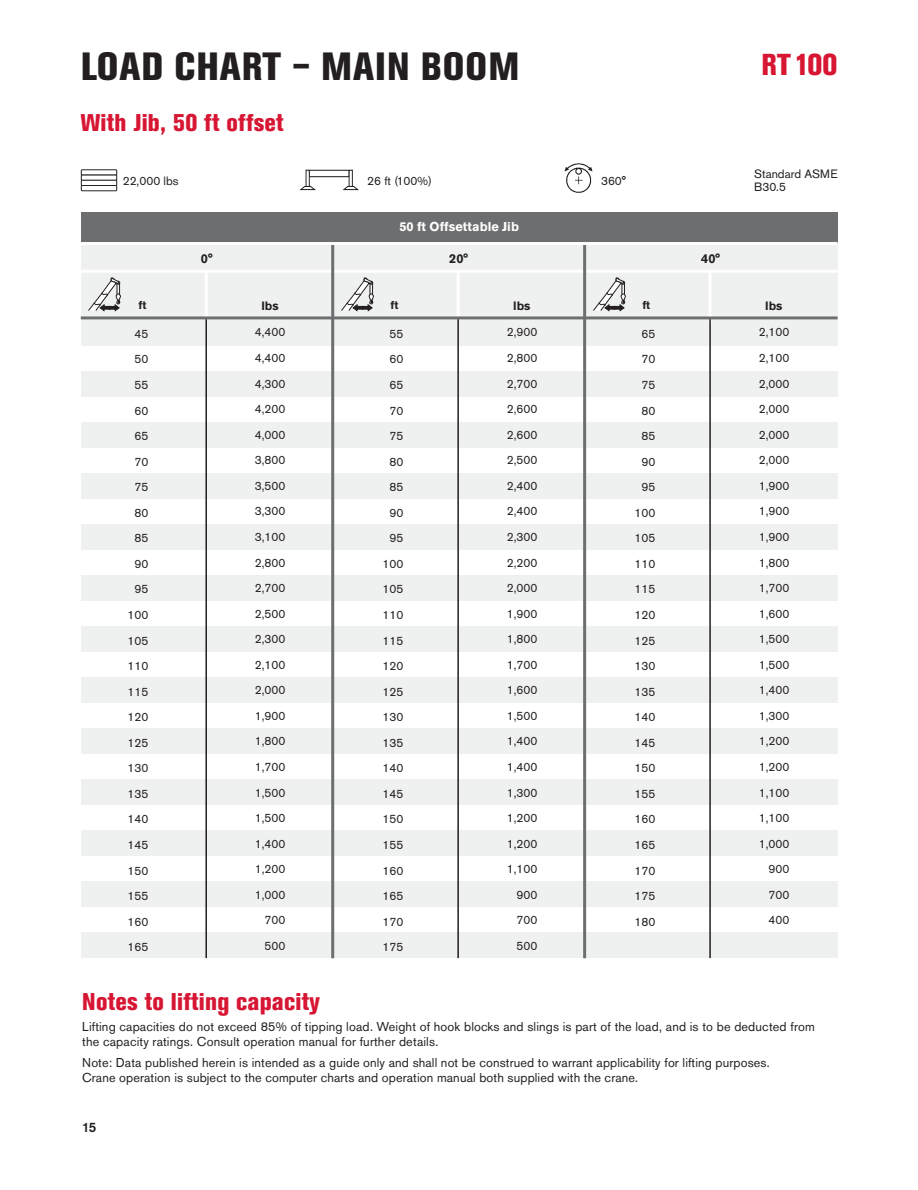
<style>
.page{position:relative;width:918px;height:1190px;background:#fff}
.page>*{position:absolute;margin:0;border:0;box-sizing:border-box;transform-origin:0 0}
.t1{font:800 39px "Akzidenz Grot Con BQ";letter-spacing:.025em;color:#231f20}
.t2{font:800 30px "Akzidenz Grot Con BQ";color:#d71634}
.t3{font:800 24px "Akzidenz Grot Con BQ";letter-spacing:.01em;color:#d71634}
.t4{font:500 13.5px "Akzidenz Grotesk BQ";color:#231f20}
.t5{font:12.75px/15px "Akzidenz Grotesk BQ";letter-spacing:.01em;color:#231f20}
.t6{font:700 12.75px "Akzidenz Grotesk BQ";color:#fff}
.t7{font:700 12.75px "Akzidenz Grotesk BQ";color:#231f20}
.t8{font:12px/25.5px "Akzidenz Grotesk BQ";color:#231f20;text-align:center}
.t9{font:700 12px "Akzidenz Grotesk BQ";color:#231f20}
.t10{font:700 11.25px "Akzidenz Grotesk BQ";color:#231f20}
</style>
<div class="page">
<div style="left:81px;top:212px;width:757px;height:31px;background:#6d6e70"></div>
<div style="left:81px;top:246px;width:757px;height:72px;background:#eff0f0"></div>
<div style="left:81px;top:320px;width:757px;height:25px;background:#eff0f0"></div>
<div style="left:81px;top:371px;width:757px;height:26px;background:#eff0f0"></div>
<div style="left:81px;top:422px;width:757px;height:26px;background:#eff0f0"></div>
<div style="left:81px;top:473px;width:757px;height:26px;background:#eff0f0"></div>
<div style="left:81px;top:524px;width:757px;height:26px;background:#eff0f0"></div>
<div style="left:81px;top:575px;width:757px;height:26px;background:#eff0f0"></div>
<div style="left:81px;top:626px;width:757px;height:26px;background:#eff0f0"></div>
<div style="left:81px;top:677px;width:757px;height:26px;background:#eff0f0"></div>
<div style="left:81px;top:728px;width:757px;height:26px;background:#eff0f0"></div>
<div style="left:81px;top:779px;width:757px;height:26px;background:#eff0f0"></div>
<div style="left:81px;top:830px;width:757px;height:26px;background:#eff0f0"></div>
<div style="left:81px;top:881px;width:757px;height:26px;background:#eff0f0"></div>
<div style="left:81px;top:932px;width:757px;height:26px;background:#eff0f0"></div>
<svg style="left:81px;top:169px;width:36px;height:6px"></svg>
<svg style="left:81px;top:175px;width:36px;height:6px"></svg>
<svg style="left:81px;top:180px;width:36px;height:6px"></svg>
<svg style="left:81px;top:185px;width:36px;height:6px"></svg>
<svg style="left:310px;top:170px;width:39px;height:7px"></svg>
<svg style="left:349px;top:170px;width:4px;height:16px"></svg>
<svg style="left:306px;top:170px;width:4px;height:16px"></svg>
<svg style="left:300px;top:186px;width:16px;height:4px"></svg>
<svg style="left:343px;top:186px;width:16px;height:4px"></svg>
<img style="left:564px;top:163px;width:29px;height:30px">
<hr style="left:205px;top:318px;width:2px;height:640px;background:#231f20">
<hr style="left:205px;top:270px;width:3px;height:47px;background:#fff">
<hr style="left:81px;top:270px;width:757px;height:3px;background:#fff">
<hr style="left:457px;top:318px;width:2px;height:640px;background:#231f20">
<hr style="left:457px;top:270px;width:3px;height:47px;background:#fff">
<hr style="left:709px;top:270px;width:3px;height:53px;background:#fff">
<hr style="left:331px;top:217px;width:3px;height:741px;background:#6d6e70">
<hr style="left:583px;top:217px;width:3px;height:741px;background:#6d6e70">
<hr style="left:81px;top:242px;width:757px;height:3px;background:#fff">
<svg style="left:88px;top:277px;width:33px;height:34px"></svg>
<svg style="left:341px;top:277px;width:33px;height:34px"></svg>
<svg style="left:593px;top:277px;width:33px;height:34px"></svg>
<hr style="left:709px;top:318px;width:2px;height:640px;background:#231f20">
<hr style="left:81px;top:316px;width:757px;height:3px;background:#6d6e70">
<h1 class="t1" style="left:81px;top:52px;width:440px">LOAD CHART – MAIN BOOM</h1>
<h2 class="t2" style="left:761px;top:53px;width:78px">RT100</h2>
<h3 class="t3" style="left:81px;top:114px;width:204px">With Jib, 50 ft offset</h3>
<p class="t8" style="left:123px;top:170px;width:57px">22,000 lbs</p>
<p class="t8" style="left:367px;top:170px;width:66px">26 ft (100%)</p>
<p class="t8" style="left:601px;top:170px;width:27px">360°</p>
<p class="t8" style="left:754px;top:169px;width:85px;line-height:12.8px;text-align:left">Standard ASME<br>B30.5</p>
<p class="t7" style="left:201px;top:254px;width:13px">0°</p>
<p class="t6" style="left:399px;top:222px;width:121px">50 ft Offsettable Jib</p>
<p class="t7" style="left:449px;top:254px;width:20px">20°</p>
<p class="t7" style="left:701px;top:254px;width:20px">40°</p>
<p class="t10" style="left:138px;top:301px;width:9px">ft</p>
<p class="t9" style="left:261px;top:301px;width:19px">lbs</p>
<p class="t10" style="left:390px;top:301px;width:9px">ft</p>
<p class="t9" style="left:513px;top:301px;width:19px">lbs</p>
<p class="t10" style="left:642px;top:301px;width:9px">ft</p>
<p class="t9" style="left:765px;top:301px;width:19px">lbs</p>
<p class="t8" style="left:127px;top:322px;width:22px">45<br>50<br>55<br>60<br>65<br>70<br>75<br>80<br>85<br>90<br>95<br>100<br>105<br>110<br>115<br>120<br>125<br>130<br>135<br>140<br>145<br>150<br>155<br>160<br>165</p>
<p class="t8" style="left:255px;top:321px;width:32px;text-align:right">4,400<br>4,400<br>4,300<br>4,200<br>4,000<br>3,800<br>3,500<br>3,300<br>3,100<br>2,800<br>2,700<br>2,500<br>2,300<br>2,100<br>2,000<br>1,900<br>1,800<br>1,700<br>1,500<br>1,500<br>1,400<br>1,200<br>1,000<br>700<br>500</p>
<p class="t8" style="left:383px;top:322px;width:22px">55<br>60<br>65<br>70<br>75<br>80<br>85<br>90<br>95<br>100<br>105<br>110<br>115<br>120<br>125<br>130<br>135<br>140<br>145<br>150<br>155<br>160<br>165<br>170<br>175</p>
<p class="t8" style="left:507px;top:321px;width:32px;text-align:right">2,900<br>2,800<br>2,700<br>2,600<br>2,600<br>2,500<br>2,400<br>2,400<br>2,300<br>2,200<br>2,000<br>1,900<br>1,800<br>1,700<br>1,600<br>1,500<br>1,400<br>1,400<br>1,300<br>1,200<br>1,200<br>1,100<br>900<br>700<br>500</p>
<p class="t8" style="left:634px;top:322px;width:22px">65<br>70<br>75<br>80<br>85<br>90<br>95<br>100<br>105<br>110<br>115<br>120<br>125<br>130<br>135<br>140<br>145<br>150<br>155<br>160<br>165<br>170<br>175<br>180</p>
<p class="t8" style="left:759px;top:321px;width:32px;text-align:right">2,100<br>2,100<br>2,000<br>2,000<br>2,000<br>2,000<br>1,900<br>1,900<br>1,900<br>1,800<br>1,700<br>1,600<br>1,500<br>1,500<br>1,400<br>1,300<br>1,200<br>1,200<br>1,100<br>1,100<br>1,000<br>900<br>700<br>400</p>
<h3 class="t3" style="left:82px;top:992px;width:239px">Notes to lifting capacity</h3>
<p class="t5" style="left:82px;top:1020px;width:734px">Lifting capacities do not exceed 85% of tipping load. Weight of hook blocks and slings is part of the load, and is to be deducted from the capacity ratings. Consult operation manual for further details.</p>
<p class="t5" style="left:82px;top:1056px;width:689px">Note: Data published herein is intended as a guide only and shall not be construed to warrant applicability for lifting purposes.<br>Crane operation is subject to the computer charts and operation manual both supplied with the crane.</p>
<p class="t4" style="left:82px;top:1122px;width:16px">15</p>
</div>
